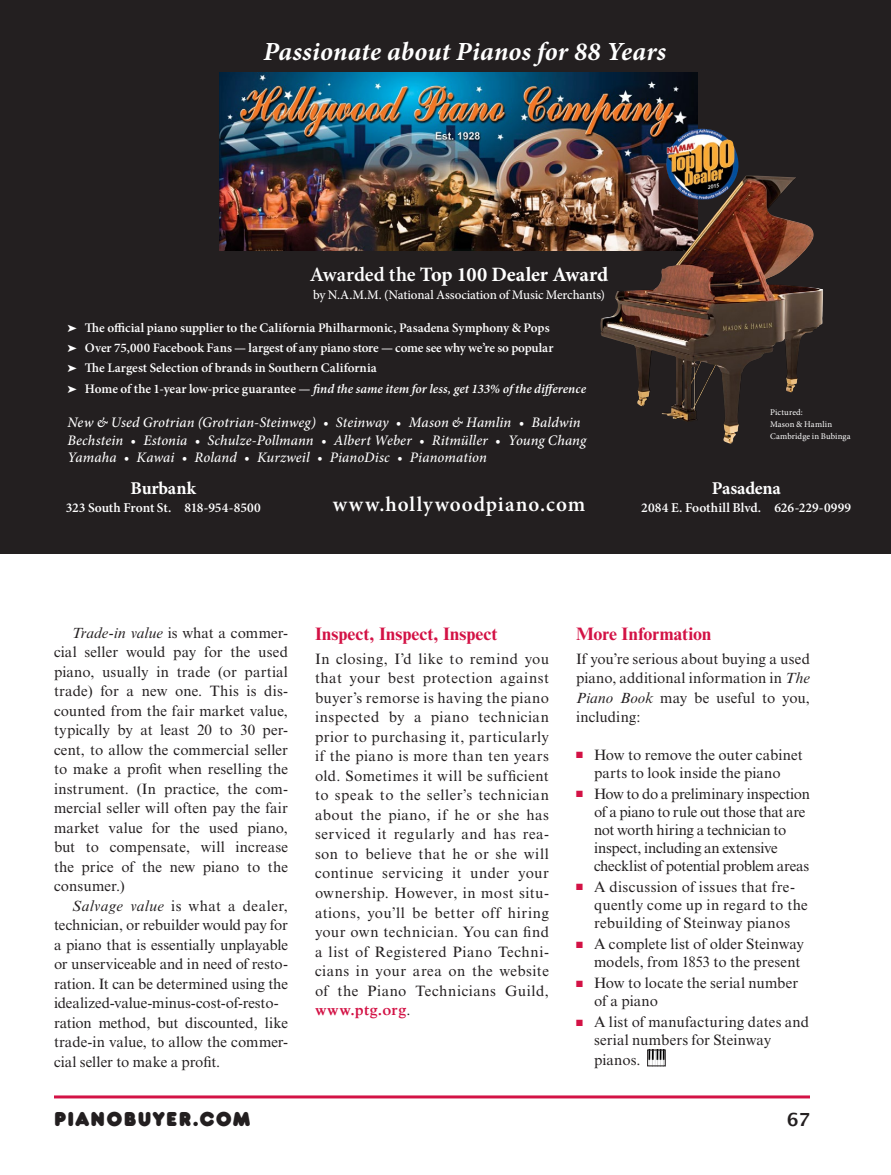
<style>
.page{position:relative;width:891px;height:1175px;background:#fff}
.page>*{position:absolute;margin:0;border:0;box-sizing:border-box;transform-origin:0 0}
.t1{font:italic 700 26.25px "Minion Pro";letter-spacing:.01em;color:#fff}
.t2{font:600 21px "Minion Pro";letter-spacing:.05em;color:#fff}
.t3{font:21px "Frankfurter Std";letter-spacing:.05em;color:#231f20}
.t4{font:700 20.4px "Minion Pro";letter-spacing:-.01em;color:#fff}
.B{font:700 18px "Times NRMT";letter-spacing:.005em;color:#d31245}
.t5{font:700 18px "Minion Pro";letter-spacing:-.015em;color:#fff}
.t6{font:18px "Lucida San T Dem";color:#231f20}
.TXT{font:15px/19.5px "Times NRMT";letter-spacing:.005em;color:#231f20}
.TXTi{font:15px/19.5px "Times NRMT";color:#231f20;text-align:justify}
.TXT-2{font:15px/18px "Times NRMT";letter-spacing:-.015em;color:#231f20}
.t7{font:italic 500 14.55px/17.4px "Minion Pro";letter-spacing:.005em;color:#fff}
.t8{font:600 13.5px "Minion Pro";color:#fff}
.t9{font:600 13.05px/20.4px "Minion Pro";letter-spacing:-.005em;color:#fff}
.t10{font:500 13.05px "Minion Pro";letter-spacing:-.015em;color:#fff}
.t11{font:8.7px/11.7px "Minion Pro";letter-spacing:.015em;color:#fff}
.s1{font-weight:600}
.s2{font-style:italic}
.s3{font-weight:600;color:#d31245}
.s4{color:#d31245}
</style>
<div class="page">
<hr style="left:54px;top:1095px;width:756px;height:3px;background:#d31245">
<img style="left:649px;top:1051px;width:14px;height:13px">
<div style="left:647px;top:1049px;width:18px;height:17px;border:1px solid #231f20"></div>
<div style="left:0;top:0;width:891px;height:554px;background:#231f20"></div>
<img style="left:219px;top:73px;width:478px;height:178px">
<img style="left:600px;top:176px;width:146px;height:268px">
<img style="left:665px;top:129px;width:74px;height:71px">
<p class="t1" style="left:263px;top:32px;width:404px">Passionate about Pianos for 88 Years</p>
<p class="t4" style="left:310px;top:260px;width:300px"><span class="s1">Awarded the</span> Top 100 Dealer Award</p>
<p class="t10" style="left:313px;top:285px;width:293px">by N.A.M.M. (National Association of Music Merchants)</p>
<p class="t9" style="left:68px;top:317px;width:520px">➤ The official piano supplier to the California Philharmonic, Pasadena Symphony &amp; Pops<br>➤ Over 75,000 Facebook Fans — largest of any piano store — come see why we’re so popular<br>➤ The Largest Selection of brands in Southern California<br>➤ Home of the 1-year low-price guarantee — <span class="s2">find the same item for less, get 133% of the difference</span></p>
<p class="t7" style="left:68px;top:413px;width:520px">New &amp; Used Grotrian (Grotrian-Steinweg) • Steinway • Mason &amp; Hamlin • Baldwin<br>Bechstein • Estonia • Schulze-Pollmann • Albert Weber • Ritmüller • Young Chang<br>Yamaha • Kawai • Roland • Kurzweil • PianoDisc • Pianomation</p>
<p class="t5" style="left:131px;top:475px;width:67px">Burbank</p>
<p class="t8" style="left:66px;top:498px;width:196px">323 South Front St. 818-954-8500</p>
<p class="t2" style="left:333px;top:490px;width:254px">www.hollywoodpiano.com</p>
<p class="t11" style="left:770px;top:406px;width:82px">Pictured:<br>Mason &amp; Hamlin<br>Cambridge in Bubinga</p>
<p class="t5" style="left:712px;top:475px;width:71px">Pasadena</p>
<p class="t8" style="left:641px;top:498px;width:211px">2084 E. Foothill Blvd. 626-229-0999</p>
<p class="TXTi" style="left:54px;top:623px;width:236px;text-indent:18px"><span class="s2">Trade-in value</span> is what a commer&shy;cial seller would pay for the used piano, usually in trade (or partial trade) for a new one. This is dis&shy;counted from the fair market value, typically by at least 20 to 30 per&shy;cent, to allow the commercial seller to make a profit when reselling the instrument. (In practice, the com&shy;mercial seller will often pay the fair market value for the used piano, but to compensate, will increase the price of the new piano to the consumer.)</p>
<p class="TXTi" style="left:54px;top:896px;width:236px;text-align:left;text-indent:18px"><span class="s2">Salvage value</span> is what a dealer, technician, or rebuilder would pay for a piano that is essentially unplayable or unserviceable and in need of resto&shy;ration. It can be determined using the idealized-value-minus-cost-of-resto&shy;ration method, but discounted, like trade-in value, to allow the commer&shy;cial seller to make a profit.</p>
<p class="B" style="left:315px;top:622px;width:184px">Inspect, Inspect, Inspect</p>
<p class="TXT" style="left:315px;top:649px;width:236px;text-align:justify">In closing, I’d like to remind you that your best protection against buyer’s remorse is having the piano inspected by a piano technician prior to purchasing it, particularly if the piano is more than ten years old. Sometimes it will be sufficient to speak to the seller’s technician about the piano, if he or she has serviced it regularly and has rea&shy;son to believe that he or she will continue servicing it under your ownership. However, in most situ&shy;ations, you’ll be better off hiring your own technician. You can find a list of Registered Piano Techni&shy;cians in your area on the website of the Piano Technicians Guild, <span class="s3">www.ptg.org</span>.</p>
<p class="B" style="left:576px;top:622px;width:137px">More Information</p>
<p class="TXT" style="left:576px;top:649px;width:236px;text-align:justify">If you’re serious about buying a used piano, additional information in <span class="s2">The Piano Book</span> may be useful to you, including:</p>
<p class="TXT" style="left:576px;top:746px;width:228px;line-height:18px;text-align:center"><span class="s4">■</span> How to remove the outer cabinet parts to look inside the piano</p>
<p class="TXT-2" style="left:594px;top:785px;width:218px;text-indent:-18px"><span class="s4">■</span> How to do a preliminary inspection of a piano to rule out those that are not worth hiring a technician to inspect, including an extensive checklist of potential problem areas</p>
<p class="TXT" style="left:594px;top:878px;width:215px;line-height:18px;text-indent:-18px"><span class="s4">■</span> A discussion of issues that fre&shy;quently come up in regard to the rebuilding of Steinway pianos</p>
<p class="TXT" style="left:576px;top:935px;width:230px;line-height:18px;text-align:right"><span class="s4">■</span> A complete list of older Steinway models, from 1853 to the present</p>
<p class="TXT" style="left:594px;top:974px;width:206px;line-height:18px;text-indent:-18px"><span class="s4">■</span> How to locate the serial number of a piano</p>
<p class="TXT" style="left:594px;top:1013px;width:217px;line-height:18px;text-indent:-18px"><span class="s4">■</span> A list of manufacturing dates and serial numbers for Steinway</p>
<p class="TXT" style="left:594px;top:1049px;width:48px">pianos.</p>
<h2 class="t3" style="left:54px;top:1106px;width:198px">PIANOBUYER.COM</h2>
<p class="t6" style="left:787px;top:1108px;width:24px">67</p>
</div>
